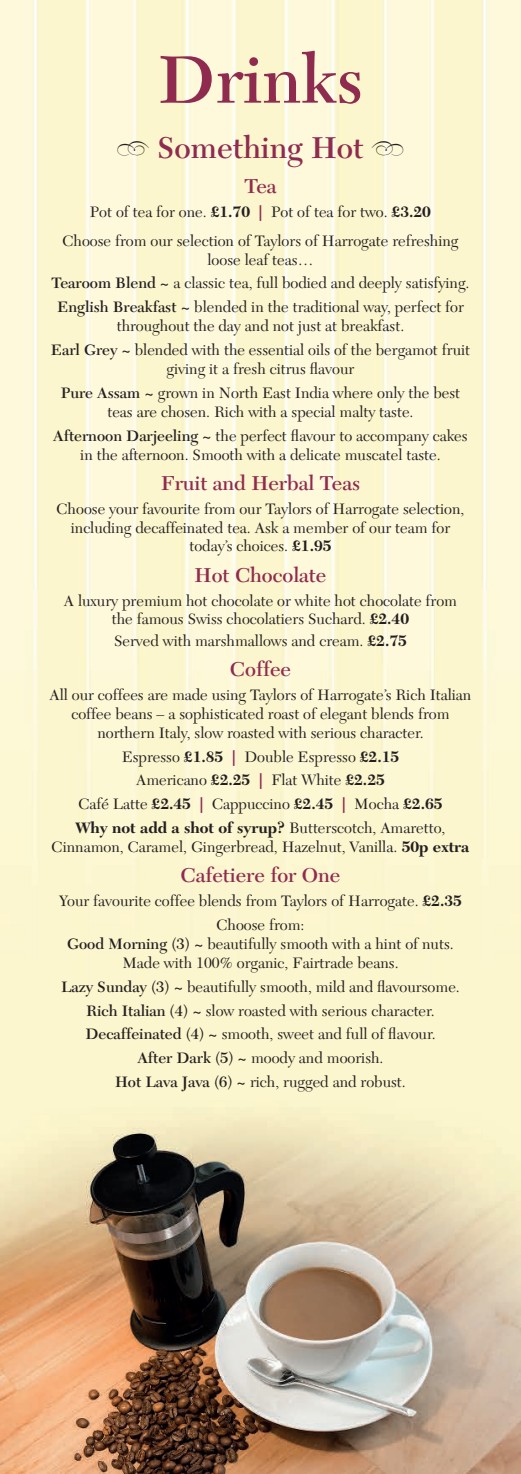
<style>
.page{position:relative;width:521px;height:1474px;background:#fff}
.page>*{position:absolute;margin:0;border:0;box-sizing:border-box;transform-origin:0 0}
.t1{font:600 70px "New Caledonia";color:#8f2b4f}
.t2{font:600 31.5px "New Caledonia";color:#8f2b4f}
.t3{font:600 21px "New Caledonia";color:#8f2b4f}
.t4{font:15.75px/18.9px "New Caledonia";color:#231f20;text-align:center}
.s1{font-weight:700}
.s2{font-weight:700;color:#8f2b4f}
.s3{font-weight:600}
</style>
<div class="page">
<img style="left:0;top:0;width:521px;height:1473px">
<svg style="left:118px;top:141px;width:31px;height:14px"></svg>
<svg style="left:372px;top:141px;width:31px;height:14px"></svg>
<p class="t1" style="left:157px;top:38px;width:208px">Drinks</p>
<p class="t2" style="left:157px;top:129px;width:208px">Something Hot</p>
<p class="t3" style="left:244px;top:174px;width:34px">Tea</p>
<p class="t4" style="left:90px;top:202px;width:343px">Pot of tea for one. <span class="s1">£1.70</span> <span class="s2">|</span> Pot of tea for two. <span class="s1">£3.20</span></p>
<p class="t4" style="left:62px;top:231px;width:397px">Choose from our selection of Taylors of Harrogate refreshing loose leaf teas…</p>
<p class="t4" style="left:51px;top:274px;width:420px"><span class="s3">Tearoom Blend ~</span> a classic tea, full bodied and deeply satisfying.</p>
<p class="t4" style="left:57px;top:298px;width:408px"><span class="s3">English Breakfast ~</span> blended in the traditional way, perfect for throughout the day and not just at breakfast.</p>
<p class="t4" style="left:51px;top:341px;width:421px"><span class="s3">Earl Grey ~</span> blended with the essential oils of the bergamot fruit giving it a fresh citrus flavour</p>
<p class="t4" style="left:61px;top:383px;width:401px"><span class="s3">Pure Assam ~</span> grown in North East India where only the best teas are chosen. Rich with a special malty taste.</p>
<p class="t4" style="left:53px;top:426px;width:416px"><span class="s3">Afternoon Darjeeling ~</span> the perfect flavour to accompany cakes in the afternoon. Smooth with a delicate muscatel taste.</p>
<p class="t3" style="left:161px;top:470px;width:201px">Fruit and Herbal Teas</p>
<p class="t4" style="left:57px;top:499px;width:409px">Choose your favourite from our Taylors of Harrogate selection, including decaffeinated tea. Ask a member of our team for today’s choices. <span class="s1">£1.95</span></p>
<p class="t3" style="left:195px;top:562px;width:133px">Hot Chocolate</p>
<p class="t4" style="left:64px;top:591px;width:395px">A luxury premium hot chocolate or white hot chocolate from the famous Swiss chocolatiers Suchard. <span class="s1">£2.40</span></p>
<p class="t4" style="left:114px;top:631px;width:294px">Served with marshmallows and cream. <span class="s1">£2.75</span></p>
<p class="t3" style="left:230px;top:656px;width:63px">Coffee</p>
<p class="t4" style="left:50px;top:685px;width:423px">All our coffees are made using Taylors of Harrogate’s Rich Italian coffee beans – a sophisticated roast of elegant blends from northern Italy, slow roasted with serious character.</p>
<p class="t4" style="left:122px;top:747px;width:279px">Espresso <span class="s1">£1.85</span> <span class="s2">|</span> Double Espresso <span class="s1">£2.15</span></p>
<p class="t4" style="left:136px;top:771px;width:250px">Americano <span class="s1">£2.25</span> <span class="s2">|</span> Flat White <span class="s1">£2.25</span></p>
<p class="t4" style="left:78px;top:795px;width:366px">Café Latte <span class="s1">£2.45</span> <span class="s2">|</span> Cappuccino <span class="s1">£2.45</span> <span class="s2">|</span> Mocha <span class="s1">£2.65</span></p>
<p class="t4" style="left:52px;top:818px;width:419px"><span class="s1">Why not add a shot of syrup?</span> Butterscotch, Amaretto,<br>Cinnamon, Caramel, Gingerbread, Hazelnut, Vanilla. <span class="s1">50p extra</span></p>
<p class="t3" style="left:181px;top:863px;width:161px">Cafetiere for One</p>
<p class="t4" style="left:59px;top:891px;width:404px">Your favourite coffee blends from Taylors of Harrogate. <span class="s1">£2.35</span></p>
<p class="t4" style="left:216px;top:915px;width:90px">Choose from:</p>
<p class="t4" style="left:67px;top:934px;width:388px"><span class="s3">Good Morning (3) ~</span> beautifully smooth with a hint of nuts.<br>Made with 100% organic, Fairtrade beans.</p>
<p class="t4" style="left:61px;top:977px;width:400px"><span class="s3">Lazy Sunday (3) ~</span> beautifully smooth, mild and flavoursome.</p>
<p class="t4" style="left:86px;top:1001px;width:350px"><span class="s3">Rich Italian (4) ~</span> slow roasted with serious character.</p>
<p class="t4" style="left:85px;top:1025px;width:352px"><span class="s3">Decaffeinated (4) ~</span> smooth, sweet and full of flavour.</p>
<p class="t4" style="left:137px;top:1049px;width:248px"><span class="s3">After Dark (5) ~</span> moody and moorish.</p>
<p class="t4" style="left:115px;top:1072px;width:292px"><span class="s3">Hot Lava Java (6) ~</span> rich, rugged and robust.</p>
</div>
